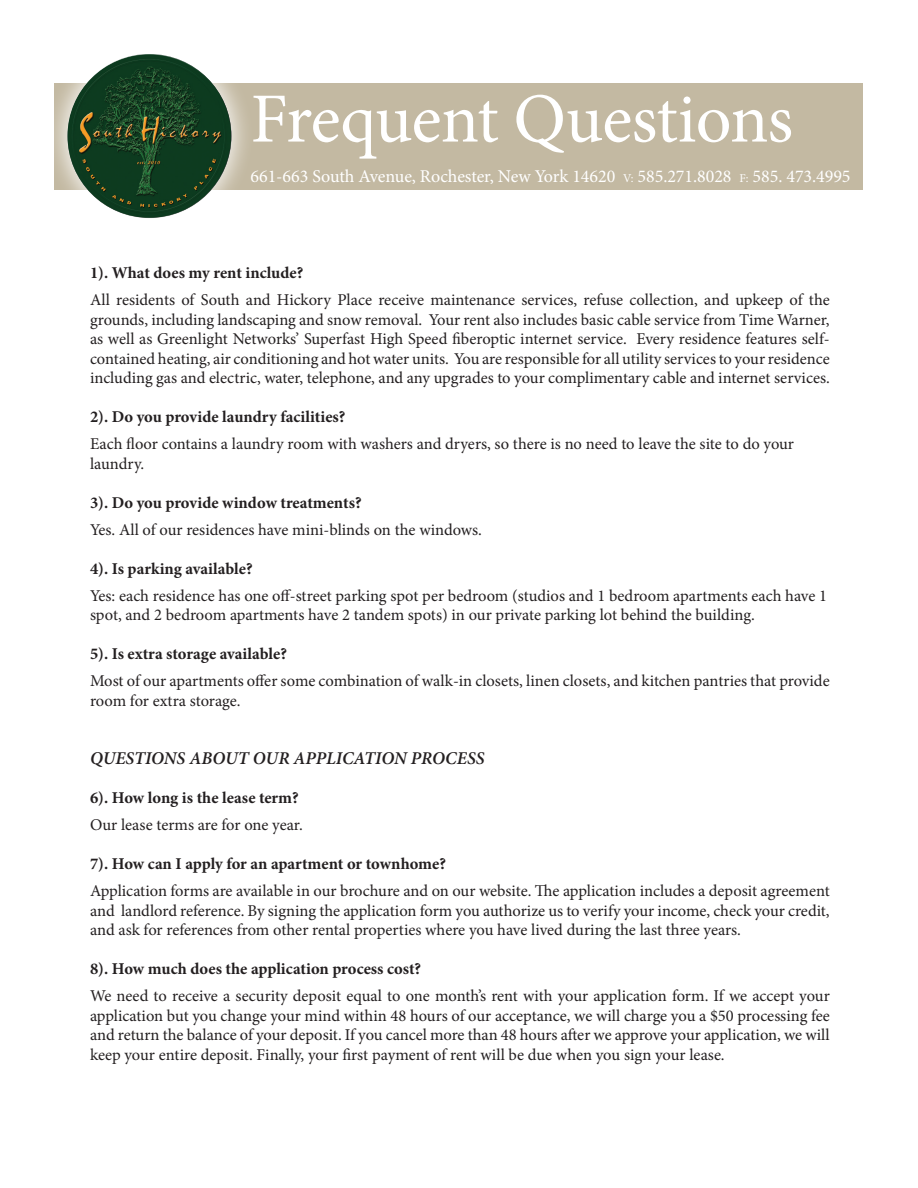
<style>
.page{position:relative;width:918px;height:1188px;background:#fff}
.page>*{position:absolute;margin:0;border:0;box-sizing:border-box;transform-origin:0 0}
.t1{font:70.5px "Minion Pro";letter-spacing:-.01em;color:#fff}
.t2{font:18px "Minion Pro";letter-spacing:-.005em;color:#fff}
.t3{font:italic 600 18px "Minion Pro";color:#231f20}
.t4{font:16.5px/19.5px "Minion Pro";color:#231f20;text-align:justify}
.t5{font:700 16.5px "Minion Pro";color:#231f20}
.s1{font-size:12px}
</style>
<div class="page">
<div style="left:55px;top:83px;width:808px;height:106px;background:#c3b9a2"></div>
<div style="left:44px;top:30px;width:211px;height:212px;background:#fff;opacity:.75"></div>
<img style="left:68px;top:54px;width:163px;height:164px;border-radius:82px">
<p class="t1" style="left:250px;top:72px;width:544px">Frequent Questions</p>
<p class="t2" style="left:250px;top:164px;width:602px">661-663 South Avenue, Rochester, New York 14620 <span class="s1">V:</span> 585.271.8028 <span class="s1">F:</span> 585. 473.4995</p>
<p class="t5" style="left:90px;top:261px;width:215px">1). What does my rent include?</p>
<p class="t4" style="left:90px;top:290px;width:741px">All residents of South and Hickory Place receive maintenance services, refuse collection, and upkeep of the grounds, including landscaping and snow removal. Your rent also includes basic cable service from Time Warner, as well as Greenlight Networks’ Superfast High Speed fiberoptic internet service. Every residence features self&shy;contained heating, air conditioning and hot water units. You are responsible for all utility services to your residence including gas and electric, water, telephone, and any upgrades to your complimentary cable and internet services.</p>
<p class="t5" style="left:90px;top:405px;width:257px">2). Do you provide laundry facilities?</p>
<p class="t4" style="left:90px;top:434px;width:706px">Each floor contains a laundry room with washers and dryers, so there is no need to leave the site to do your laundry.</p>
<p class="t5" style="left:90px;top:491px;width:273px">3). Do you provide window treatments?</p>
<p class="t4" style="left:90px;top:520px;width:394px">Yes. All of our residences have mini-blinds on the windows.</p>
<p class="t5" style="left:90px;top:557px;width:164px">4). Is parking available?</p>
<p class="t4" style="left:90px;top:586px;width:739px">Yes: each residence has one off-street parking spot per bedroom (studios and 1 bedroom apartments each have 1 spot, and 2 bedroom apartments have 2 tandem spots) in our private parking lot behind the building.</p>
<p class="t5" style="left:90px;top:642px;width:199px">5). Is extra storage available?</p>
<p class="t4" style="left:90px;top:671px;width:741px">Most of our apartments offer some combination of walk-in closets, linen closets, and kitchen pantries that provide room for extra storage.</p>
<p class="t3" style="left:90px;top:746px;width:396px">QUESTIONS ABOUT OUR APPLICATION PROCESS</p>
<p class="t5" style="left:90px;top:786px;width:210px">6). How long is the lease term?</p>
<p class="t4" style="left:90px;top:815px;width:214px">Our lease terms are for one year.</p>
<p class="t5" style="left:90px;top:852px;width:357px">7). How can I apply for an apartment or townhome?</p>
<p class="t4" style="left:90px;top:881px;width:741px">Application forms are available in our brochure and on our website. The application includes a deposit agreement and landlord reference. By signing the application form you authorize us to verify your income, check your credit, and ask for references from other rental properties where you have lived during the last three years.</p>
<p class="t5" style="left:90px;top:957px;width:333px">8). How much does the application process cost?</p>
<p class="t4" style="left:90px;top:986px;width:741px">We need to receive a security deposit equal to one month’s rent with your application form. If we accept your application but you change your mind within 48 hours of our acceptance, we will charge you a $50 processing fee and return the balance of your deposit. If you cancel more than 48 hours after we approve your application, we will keep your entire deposit. Finally, your first payment of rent will be due when you sign your lease.</p>
</div>
